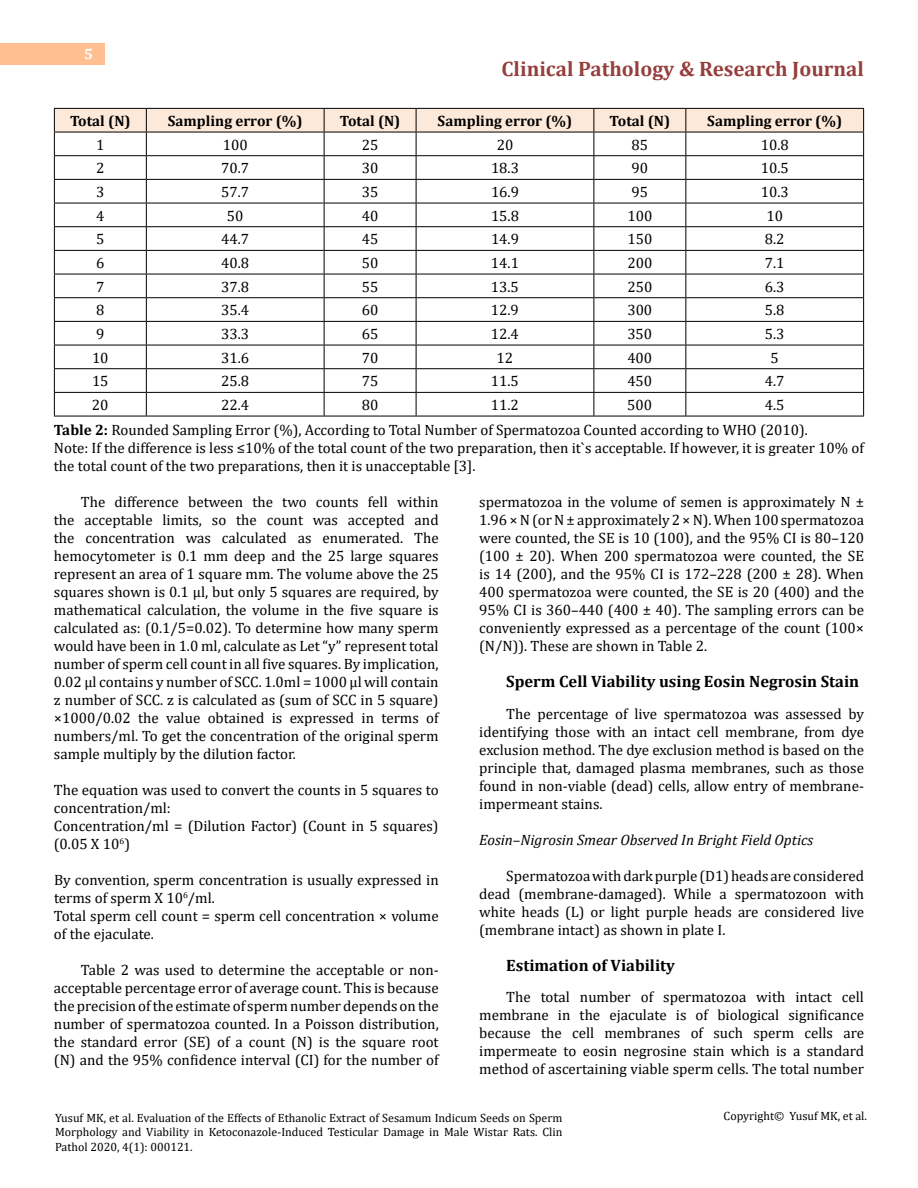
<style>
.page{position:relative;width:918px;height:1188px;background:#fff}
.page>*{position:absolute;margin:0;border:0;box-sizing:border-box;transform-origin:0 0}
.t1{font:700 21px "Cambria";color:#953f3c}
.t2{font:700 16.5px "Cambria";color:#000}
.t3{font:15px/18px "Cambria";color:#000;text-align:justify}
.t4{font:700 15px "Cambria";color:#000}
.t5{font:italic 15px "Cambria";color:#000}
.t6{font:700 15px "Cambria";color:#fff}
.t7{font:12px/14.4px "Cambria";color:#000;text-align:justify}
.s1{font-weight:700}
</style>
<div class="page">
<div style="left:0;top:43px;width:105px;height:21px;background:#ffbf91"></div>
<hr style="left:54px;top:416px;width:92px;height:1px;background:#000">
<hr style="left:146px;top:416px;width:178px;height:1px;background:#000">
<hr style="left:324px;top:416px;width:92px;height:1px;background:#000">
<hr style="left:416px;top:416px;width:178px;height:1px;background:#000">
<hr style="left:594px;top:416px;width:92px;height:1px;background:#000">
<hr style="left:686px;top:416px;width:178px;height:1px;background:#000">
<svg style="left:54px;top:108px;width:810px;height:308px"></svg>
<p class="t6" style="left:84px;top:44px;width:10px">5</p>
<h1 class="t1" style="left:502px;top:54px;width:364px">Clinical Pathology &amp; Research Journal</h1>
<p class="t4" style="left:70px;top:110px;width:62px">Total (N)</p>
<p class="t4" style="left:168px;top:110px;width:136px">Sampling error (%)</p>
<p class="t4" style="left:340px;top:110px;width:62px">Total (N)</p>
<p class="t4" style="left:438px;top:110px;width:136px">Sampling error (%)</p>
<p class="t4" style="left:610px;top:110px;width:62px">Total (N)</p>
<p class="t4" style="left:707px;top:110px;width:136px">Sampling error (%)</p>
<p class="t3" style="left:96px;top:136px;width:10px">1</p>
<p class="t3" style="left:223px;top:136px;width:26px">100</p>
<p class="t3" style="left:362px;top:136px;width:18px">25</p>
<p class="t3" style="left:497px;top:136px;width:18px">20</p>
<p class="t3" style="left:632px;top:136px;width:18px">85</p>
<p class="t3" style="left:761px;top:136px;width:30px">10.8</p>
<p class="t3" style="left:96px;top:159px;width:10px">2</p>
<p class="t3" style="left:221px;top:159px;width:30px">70.7</p>
<p class="t3" style="left:362px;top:159px;width:18px">30</p>
<p class="t3" style="left:491px;top:159px;width:30px">18.3</p>
<p class="t3" style="left:632px;top:159px;width:18px">90</p>
<p class="t3" style="left:761px;top:159px;width:30px">10.5</p>
<p class="t3" style="left:96px;top:183px;width:10px">3</p>
<p class="t3" style="left:221px;top:183px;width:30px">57.7</p>
<p class="t3" style="left:362px;top:183px;width:18px">35</p>
<p class="t3" style="left:491px;top:183px;width:30px">16.9</p>
<p class="t3" style="left:632px;top:183px;width:18px">95</p>
<p class="t3" style="left:761px;top:183px;width:30px">10.3</p>
<p class="t3" style="left:96px;top:207px;width:10px">4</p>
<p class="t3" style="left:227px;top:207px;width:18px">50</p>
<p class="t3" style="left:362px;top:207px;width:18px">40</p>
<p class="t3" style="left:491px;top:207px;width:30px">15.8</p>
<p class="t3" style="left:627px;top:207px;width:26px">100</p>
<p class="t3" style="left:766px;top:207px;width:18px">10</p>
<p class="t3" style="left:96px;top:230px;width:10px">5</p>
<p class="t3" style="left:221px;top:230px;width:30px">44.7</p>
<p class="t3" style="left:362px;top:230px;width:18px">45</p>
<p class="t3" style="left:491px;top:230px;width:30px">14.9</p>
<p class="t3" style="left:627px;top:230px;width:26px">150</p>
<p class="t3" style="left:765px;top:230px;width:21px">8.2</p>
<p class="t3" style="left:96px;top:254px;width:10px">6</p>
<p class="t3" style="left:221px;top:254px;width:30px">40.8</p>
<p class="t3" style="left:362px;top:254px;width:18px">50</p>
<p class="t3" style="left:491px;top:254px;width:30px">14.1</p>
<p class="t3" style="left:627px;top:254px;width:26px">200</p>
<p class="t3" style="left:765px;top:254px;width:21px">7.1</p>
<p class="t3" style="left:96px;top:278px;width:10px">7</p>
<p class="t3" style="left:221px;top:278px;width:30px">37.8</p>
<p class="t3" style="left:362px;top:278px;width:18px">55</p>
<p class="t3" style="left:491px;top:278px;width:30px">13.5</p>
<p class="t3" style="left:627px;top:278px;width:26px">250</p>
<p class="t3" style="left:765px;top:278px;width:21px">6.3</p>
<p class="t3" style="left:96px;top:301px;width:10px">8</p>
<p class="t3" style="left:221px;top:301px;width:30px">35.4</p>
<p class="t3" style="left:362px;top:301px;width:18px">60</p>
<p class="t3" style="left:491px;top:301px;width:30px">12.9</p>
<p class="t3" style="left:627px;top:301px;width:26px">300</p>
<p class="t3" style="left:765px;top:301px;width:21px">5.8</p>
<p class="t3" style="left:96px;top:325px;width:10px">9</p>
<p class="t3" style="left:221px;top:325px;width:30px">33.3</p>
<p class="t3" style="left:362px;top:325px;width:18px">65</p>
<p class="t3" style="left:491px;top:325px;width:30px">12.4</p>
<p class="t3" style="left:627px;top:325px;width:26px">350</p>
<p class="t3" style="left:765px;top:325px;width:21px">5.3</p>
<p class="t3" style="left:92px;top:349px;width:18px">10</p>
<p class="t3" style="left:221px;top:349px;width:30px">31.6</p>
<p class="t3" style="left:362px;top:349px;width:18px">70</p>
<p class="t3" style="left:497px;top:349px;width:18px">12</p>
<p class="t3" style="left:627px;top:349px;width:26px">400</p>
<p class="t3" style="left:771px;top:349px;width:10px">5</p>
<p class="t3" style="left:92px;top:372px;width:18px">15</p>
<p class="t3" style="left:221px;top:372px;width:30px">25.8</p>
<p class="t3" style="left:362px;top:372px;width:18px">75</p>
<p class="t3" style="left:491px;top:372px;width:30px">11.5</p>
<p class="t3" style="left:627px;top:372px;width:26px">450</p>
<p class="t3" style="left:765px;top:372px;width:21px">4.7</p>
<p class="t3" style="left:92px;top:396px;width:18px">20</p>
<p class="t3" style="left:221px;top:396px;width:30px">22.4</p>
<p class="t3" style="left:362px;top:396px;width:18px">80</p>
<p class="t3" style="left:491px;top:396px;width:30px">11.2</p>
<p class="t3" style="left:627px;top:396px;width:26px">500</p>
<p class="t3" style="left:54px;top:392px;width:755px;line-height:25.2px;text-indent:711px">4.5<br><span class="s1">Table 2:</span> Rounded Sampling Error (%), According to Total Number of Spermatozoa Counted according to WHO (2010).</p>
<p class="t3" style="left:54px;top:439px;width:812px">Note: If the difference is less ≤10% of the total count of the two preparation, then it`s acceptable. If however, it is greater 10% of the total count of the two preparations, then it is unacceptable [3].</p>
<p class="t3" style="left:54px;top:493px;width:386px;text-indent:27px">The difference between the two counts fell within the acceptable limits, so the count was accepted and the concentration was calculated as enumerated. The hemocytometer is 0.1 mm deep and the 25 large squares represent an area of 1 square mm. The volume above the 25 squares shown is 0.1 µl, but only 5 squares are required, by mathematical calculation, the volume in the five square is calculated as: (0.1/5=0.02). To determine how many sperm would have been in 1.0 ml, calculate as Let “y” represent total number of sperm cell count in all five squares. By implication, 0.02 µl contains y number of SCC. 1.0ml = 1000 µl will contain z number of SCC. z is calculated as (sum of SCC in 5 square) ×1000/0.02 the value obtained is expressed in terms of numbers/ml. To get the concentration of the original sperm sample multiply by the dilution factor.</p>
<p class="t3" style="left:54px;top:781px;width:386px;text-align:left">The equation was used to convert the counts in 5 squares to concentration/ml:<br>Concentration/ml = (Dilution Factor) (Count in 5 squares) (0.05 X 10<sup>6</sup>)</p>
<p class="t3" style="left:54px;top:871px;width:386px;text-align:left">By convention, sperm concentration is usually expressed in terms of sperm X 10<sup>6</sup>/ml.<br>Total sperm cell count = sperm cell concentration × volume of the ejaculate.</p>
<p class="t3" style="left:54px;top:961px;width:386px;text-indent:27px">Table 2 was used to determine the acceptable or non&shy;acceptable percentage error of average count. This is because the precision of the estimate of sperm number depends on the number of spermatozoa counted. In a Poisson distribution, the standard error (SE) of a count (N) is the square root (N) and the 95% confidence interval (CI) for the number of</p>
<p class="t3" style="left:479px;top:493px;width:386px">spermatozoa in the volume of semen is approximately N ± 1.96 × N (or N ± approximately 2 × N). When 100 spermatozoa were counted, the SE is 10 (100), and the 95% CI is 80–120 (100 ± 20). When 200 spermatozoa were counted, the SE is 14 (200), and the 95% CI is 172–228 (200 ± 28). When 400 spermatozoa were counted, the SE is 20 (400) and the 95% CI is 360–440 (400 ± 40). The sampling errors can be conveniently expressed as a percentage of the count (100× (N/N)). These are shown in Table 2.</p>
<p class="t2" style="left:506px;top:670px;width:355px">Sperm Cell Viability using Eosin Negrosin Stain</p>
<p class="t3" style="left:479px;top:705px;width:386px;text-indent:27px">The percentage of live spermatozoa was assessed by identifying those with an intact cell membrane, from dye exclusion method. The dye exclusion method is based on the principle that, damaged plasma membranes, such as those found in non-viable (dead) cells, allow entry of membrane&shy;impermeant stains.</p>
<p class="t5" style="left:479px;top:829px;width:336px">Eosin–Nigrosin Smear Observed In Bright Field Optics</p>
<p class="t3" style="left:479px;top:867px;width:386px;text-indent:27px">Spermatozoa with dark purple (D1) heads are considered dead (membrane-damaged). While a spermatozoon with white heads (L) or light purple heads are considered live (membrane intact) as shown in plate I.</p>
<p class="t2" style="left:506px;top:953px;width:170px">Estimation of Viability</p>
<p class="t3" style="left:479px;top:988px;width:386px;text-indent:27px">The total number of spermatozoa with intact cell membrane in the ejaculate is of biological significance because the cell membranes of such sperm cells are impermeate to eosin negrosine stain which is a standard method of ascertaining viable sperm cells. The total number</p>
<p class="t7" style="left:55px;top:1111px;width:509px">Yusuf MK, et al. Evaluation of the Effects of Ethanolic Extract of Sesamum Indicum Seeds on Sperm Morphology and Viability in Ketoconazole-Induced Testicular Damage in Male Wistar Rats. Clin Pathol 2020, 4(1): 000121.</p>
<p class="t7" style="left:724px;top:1109px;width:145px">Copyright© Yusuf MK, et al.</p>
</div>
